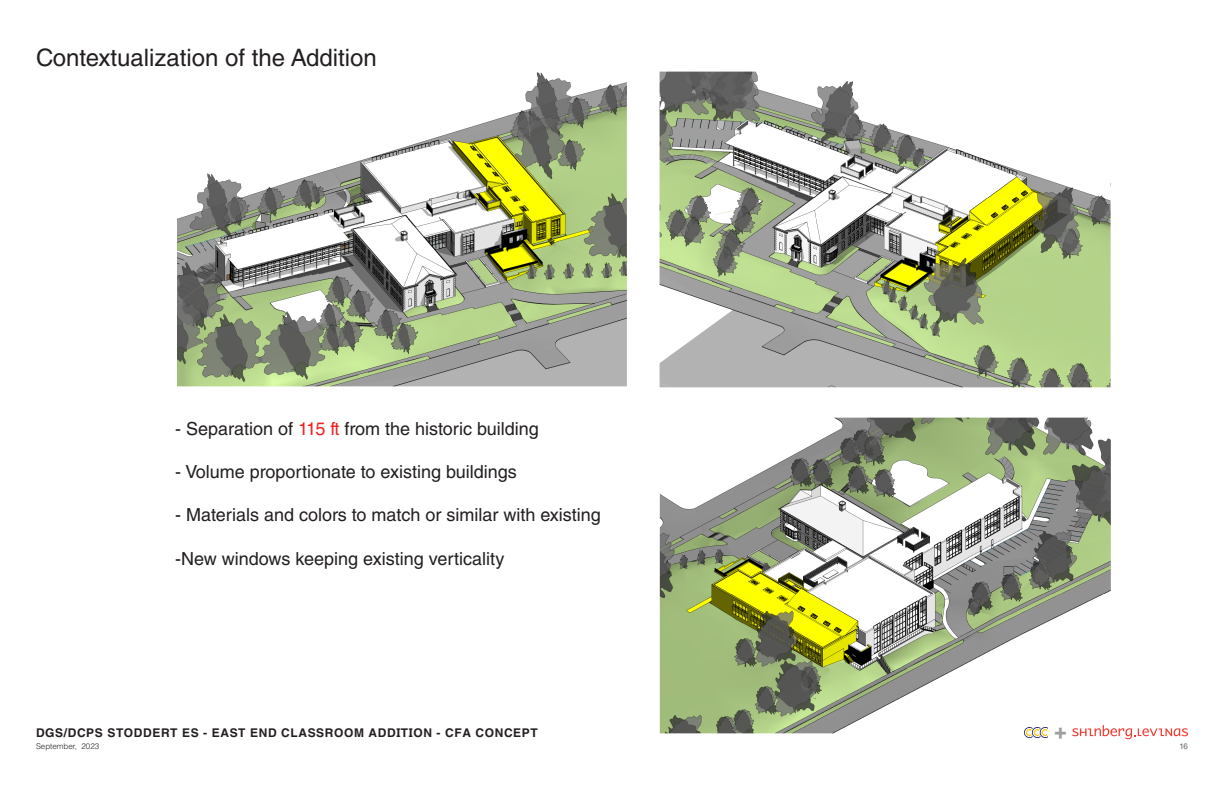
<style>
.page{position:relative;width:1224px;height:792px;background:#fff}
.page>*{position:absolute;margin:0;border:0;box-sizing:border-box;transform-origin:0 0}
.t1{font:24px "Helvetica LT Std";color:#231f20}
.t2{font:18px "Helvetica LT Std";color:#231f20}
.t3{font:700 12px "Helvetica Textbook Std";letter-spacing:.05em;color:#231f20}
.t4{font:300 8px "Helvetica LT Std";color:#231f20}
.t5{font:8px "Helvetica LT Std";color:#636366}
.s1{color:#ee2123}
</style>
<div class="page">
<img style="left:177px;top:71px;width:953px;height:669px">
<svg style="left:1072px;top:725px;width:116px;height:14px"></svg>
<img style="left:1024px;top:727px;width:24px;height:11px">
<p class="t1" style="left:36px;top:44px;width:342px">Contextualization of the Addition</p>
<p class="t2" style="left:175px;top:418px;width:365px">- Separation of <span class="s1">115 ft</span> from the historic building</p>
<p class="t2" style="left:175px;top:462px;width:343px">- Volume proportionate to existing buildings</p>
<p class="t2" style="left:175px;top:505px;width:427px">- Materials and colors to match or similar with existing</p>
<p class="t2" style="left:175px;top:548px;width:331px">-New windows keeping existing verticality</p>
<p class="t3" style="left:36px;top:726px;width:503px">DGS/DCPS STODDERT ES - EAST END CLASSROOM ADDITION - CFA CONCEPT</p>
<p class="t4" style="left:36px;top:741px;width:65px">September, 2023</p>
<p class="t5" style="left:1179px;top:742px;width:10px">16</p>
</div>
